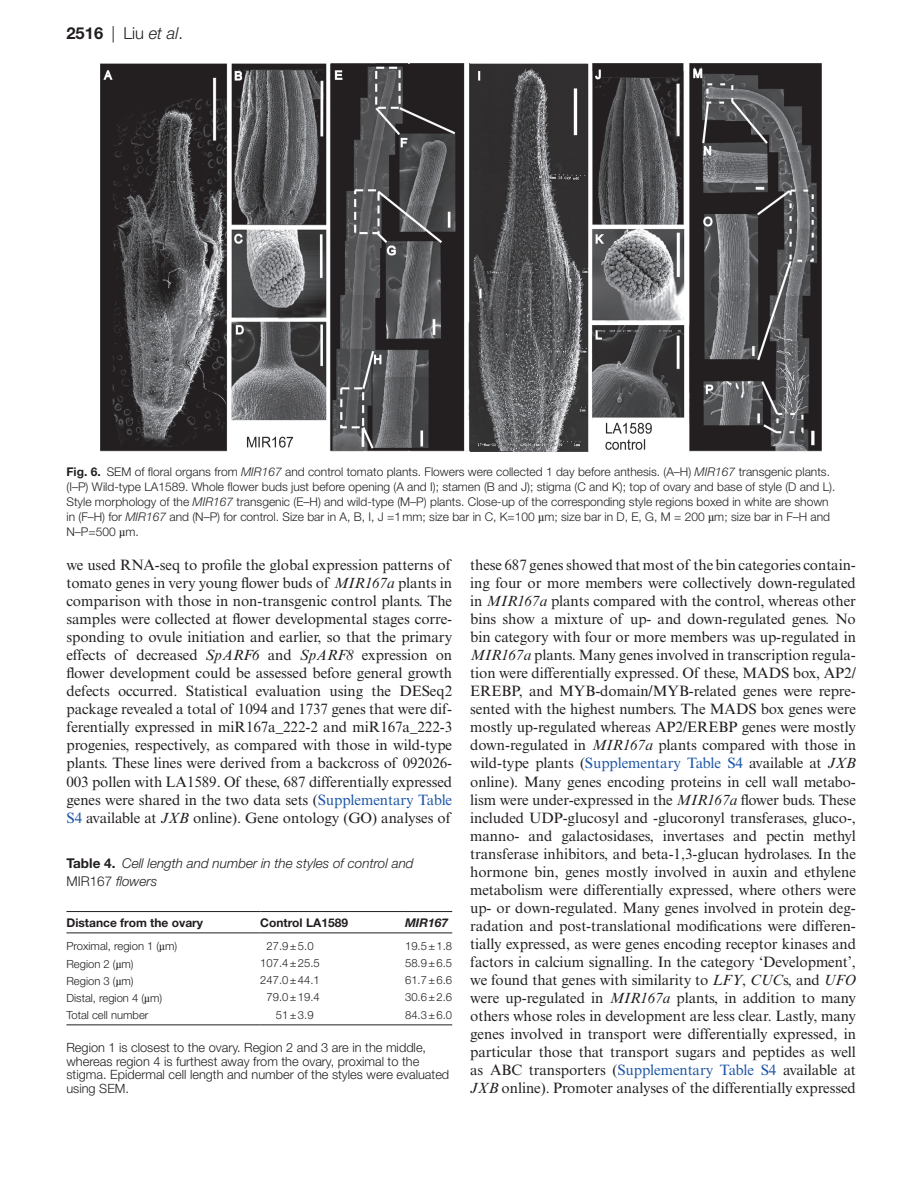
<style>
.page{position:relative;width:919px;height:1187px;background:#fff}
.page>*{position:absolute;margin:0;border:0;box-sizing:border-box;transform-origin:0 0}
.t1{font:300 16.5px "Helvetica Neue LT Std";color:#231f20}
.t2{font:15px/18px "Times New Roman MT Std";letter-spacing:-.005em;color:#231f20;text-align:justify}
.t3{font:italic 300 13.5px/18px "Helvetica Neue LT Std";color:#231f20}
.t4{font:300 12.75px/13.5px "Helvetica Neue LT Std";color:#231f20}
.t5{font:300 12px/15px "Helvetica Neue LT Std";color:#231f20}
.t6{font:700 12px "Helvetica Neue LT Std";color:#231f20}
.t7{font:italic 700 12px "Helvetica Neue LT Std";color:#231f20}
.t8{font:300 11.25px "Helvetica Neue LT Std";color:#231f20}
.s1{font-weight:700}
.s2{font-style:italic}
.s3{font-family:"Gandhari Unicode";font-weight:400}
.s4{color:#1e56a6}
.s5{font-weight:700;font-style:normal}
.s6{font-style:normal}
</style>
<div class="page">
<img style="left:101px;top:63px;width:720px;height:388px">
<hr style="left:66px;top:911px;width:194px;height:1px;background:#231f20">
<hr style="left:66px;top:932px;width:194px;height:1px;background:#231f20">
<hr style="left:260px;top:911px;width:145px;height:1px;background:#231f20">
<hr style="left:260px;top:932px;width:145px;height:1px;background:#231f20">
<hr style="left:405px;top:911px;width:47px;height:1px;background:#231f20">
<hr style="left:405px;top:932px;width:47px;height:1px;background:#231f20">
<hr style="left:66px;top:1024px;width:194px;height:1px;background:#231f20">
<hr style="left:260px;top:1024px;width:145px;height:1px;background:#231f20">
<hr style="left:405px;top:1024px;width:47px;height:1px;background:#231f20">
<p class="t1" style="left:66px;top:23px;width:118px"><span class="s1">2516</span> | Liu <span class="s2">et al</span>.</p>
<p class="t5" style="left:66px;top:463px;width:770px"><span class="s1">Fig. 6.</span> SEM of floral organs from <span class="s2">MIR167</span> and control tomato plants. Flowers were collected 1 day before anthesis. (A–H) <span class="s2">MIR167</span> transgenic plants. (I–P) Wild-type LA1589. Whole flower buds just before opening (A and I); stamen (B and J); stigma (C and K); top of ovary and base of style (D and L).<br>Style morphology of the <span class="s2">MIR167</span> transgenic (E–H) and wild-type (M–P) plants. Close-up of the corresponding style regions boxed in white are shown in (F–H) for <span class="s2">MIR167</span> and (N–P) for control. Size bar in A, B, I, J =1mm; size bar in C, K=100 <span class="s3">µ</span>m; size bar in D, E, G, M = 200 <span class="s3">µ</span>m; size bar in F–H and N–P=500 <span class="s3">µ</span>m.</p>
<p class="t2" style="left:66px;top:556px;width:387px">we used RNA-seq to profile the global expression patterns of tomato genes in very young flower buds of <span class="s2">MIR167a</span> plants in comparison with those in non-transgenic control plants. The samples were collected at flower developmental stages corre&shy;sponding to ovule initiation and earlier, so that the primary effects of decreased <span class="s2">SpARF6</span> and <span class="s2">SpARF8</span> expression on flower development could be assessed before general growth defects occurred. Statistical evaluation using the DESeq2 package revealed a total of 1094 and 1737 genes that were dif&shy;ferentially expressed in miR167a_222-2 and miR167a_222-3 progenies, respectively, as compared with those in wild-type plants. These lines were derived from a backcross of 092026- 003 pollen with LA1589. Of these, 687 differentially expressed genes were shared in the two data sets (<span class="s4">Supplementary Table S4</span> available at <span class="s2">JXB</span> online). Gene ontology (GO) analyses of</p>
<p class="t2" style="left:470px;top:556px;width:387px">these 687 genes showed that most of the bin categories contain&shy;ing four or more members were collectively down-regulated in <span class="s2">MIR167a</span> plants compared with the control, whereas other bins show a mixture of up- and down-regulated genes. No bin category with four or more members was up-regulated in <span class="s2">MIR167a</span> plants. Many genes involved in transcription regula&shy;tion were differentially expressed. Of these, MADS box, AP2/ EREBP, and MYB-domain/MYB-related genes were repre&shy;sented with the highest numbers. The MADS box genes were mostly up-regulated whereas AP2/EREBP genes were mostly down-regulated in <span class="s2">MIR167a</span> plants compared with those in wild-type plants (<span class="s4">Supplementary Table S4</span> available at <span class="s2">JXB </span>online). Many genes encoding proteins in cell wall metabo&shy;lism were under-expressed in the <span class="s2">MIR167a</span> flower buds. These included UDP-glucosyl and -glucoronyl transferases, gluco-, manno- and galactosidases, invertases and pectin methyl transferase inhibitors, and beta-1,3-glucan hydrolases. In the hormone bin, genes mostly involved in auxin and ethylene metabolism were differentially expressed, where others were up- or down-regulated. Many genes involved in protein deg&shy;radation and post-translational modifications were differen&shy;tially expressed, as were genes encoding receptor kinases and factors in calcium signalling. In the category ‘Development’, we found that genes with similarity to <span class="s2">LFY</span>, <span class="s2">CUC</span>s, and <span class="s2">UFO </span>were up-regulated in <span class="s2">MIR167a</span> plants, in addition to many others whose roles in development are less clear. Lastly, many genes involved in transport were differentially expressed, in particular those that transport sugars and peptides as well as ABC transporters (<span class="s4">Supplementary Table S4</span> available at <span class="s2">JXB</span> online). Promoter analyses of the differentially expressed</p>
<p class="t3" style="left:66px;top:853px;width:349px"><span class="s5">Table 4.</span> Cell length and number in the styles of control and<br><span class="s6">MIR167</span> flowers</p>
<p class="t6" style="left:66px;top:914px;width:138px">Distance from the ovary</p>
<p class="t6" style="left:260px;top:914px;width:89px">Control LA1589</p>
<p class="t7" style="left:405px;top:914px;width:45px">MIR167</p>
<p class="t8" style="left:66px;top:939px;width:112px">Proximal, region 1 (<span class="s3">µ</span>m)</p>
<p class="t8" style="left:266px;top:938px;width:49px">27.9±5.0</p>
<p class="t8" style="left:405px;top:938px;width:49px">19.5±1.8</p>
<p class="t8" style="left:66px;top:956px;width:69px">Region 2 (<span class="s3">µ</span>m)</p>
<p class="t8" style="left:260px;top:955px;width:61px">107.4±25.5</p>
<p class="t8" style="left:405px;top:955px;width:49px">58.9±6.5</p>
<p class="t8" style="left:66px;top:973px;width:69px">Region 3 (<span class="s3">µ</span>m)</p>
<p class="t8" style="left:260px;top:973px;width:61px">247.0±44.1</p>
<p class="t8" style="left:405px;top:973px;width:49px">61.7±6.6</p>
<p class="t8" style="left:66px;top:991px;width:97px">Distal, region 4 (<span class="s3">µ</span>m)</p>
<p class="t8" style="left:266px;top:990px;width:55px">79.0±19.4</p>
<p class="t8" style="left:405px;top:990px;width:49px">30.6±2.6</p>
<p class="t8" style="left:66px;top:1007px;width:83px">Total cell number</p>
<p class="t8" style="left:276px;top:1007px;width:39px">51±3.9</p>
<p class="t8" style="left:405px;top:1007px;width:49px">84.3±6.0</p>
<p class="t4" style="left:66px;top:1040px;width:384px">Region 1 is closest to the ovary. Region 2 and 3 are in the middle, whereas region 4 is furthest away from the ovary, proximal to the stigma. Epidermal cell length and number of the styles were evaluated using SEM.</p>
</div>
